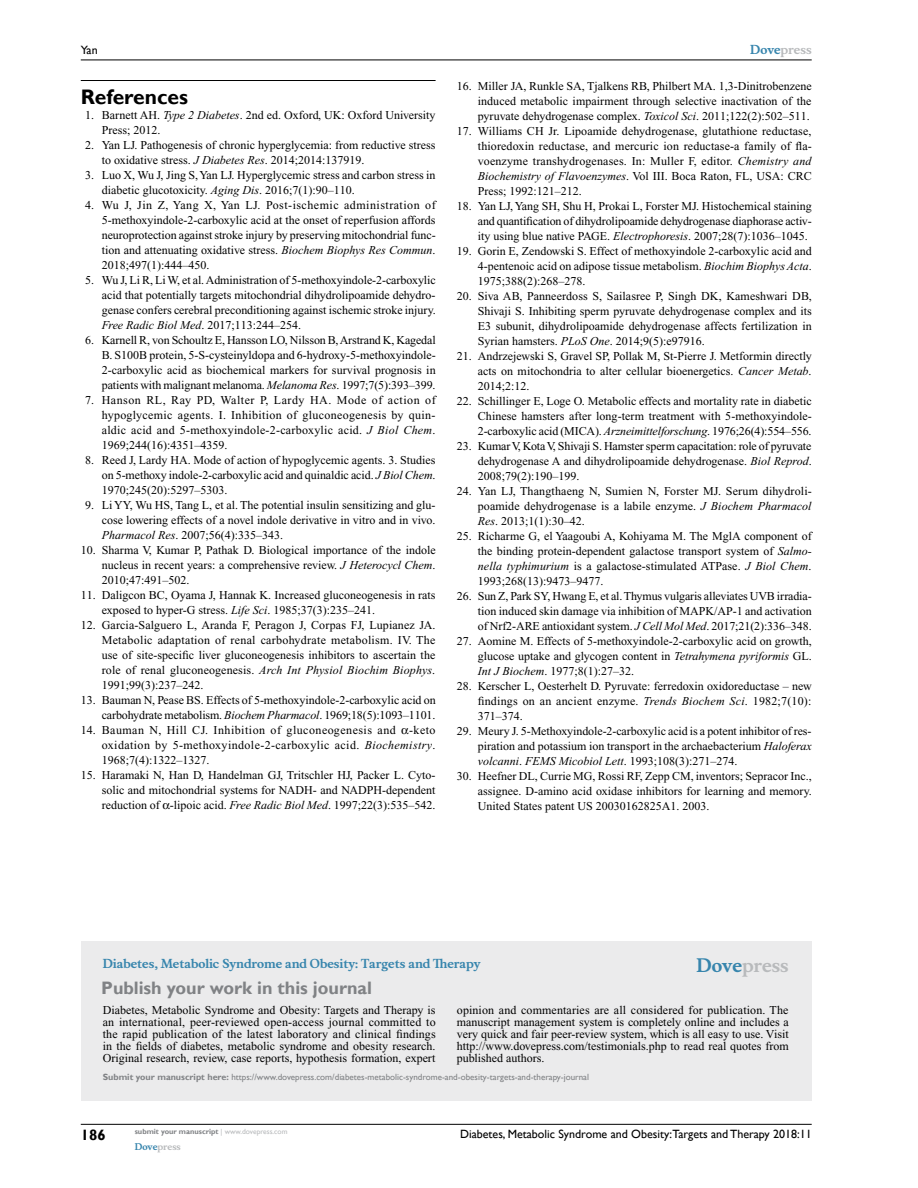
<style>
.page{position:relative;width:918px;height:1188px;background:#fff}
.page>*{position:absolute;margin:0;border:0;box-sizing:border-box;transform-origin:0 0}
.t1{font:700 21px "Gill Sans";color:#000}
.t2{font:700 18px "Gill Sans";color:#808285}
.t3{font:700 18px "Musee";color:#b8babc}
.t4{font:700 15px "Gill Sans";color:#000}
.t5{font:12px/15px "Times New Roman";color:#000;text-align:justify}
.t6{font:12px "Gill Sans";color:#000}
.t7{font:700 12px "Musee";color:#3785ad}
.t8{font:700 12px "Musee";color:#b8babc}
.t9{font:9px "Gill Sans";color:#808285}
.t10{font:700 9px "Musee";color:#b8babc}
.t11{font:700 7.5px "Gill Sans";color:#808285}
.s1{font-style:italic}
.s2{color:#3785ad}
.s3{font-weight:700}
.s4{font-weight:400;color:#b8babc}
</style>
<div class="page">
<div style="left:81px;top:941px;width:731px;height:159px;background:#ebebec"></div>
<hr style="left:81px;top:1124px;width:731px;height:1px;background:#000">
<hr style="left:81px;top:60px;width:731px;height:1px;background:#000">
<hr style="left:81px;top:80px;width:355px;height:1px;background:#000">
<p class="t6" style="left:81px;top:43px;width:18px">Yan</p>
<h1 class="t1" style="left:81px;top:84px;width:109px">References</h1>
<p class="t5" style="left:102px;top:107px;width:335px;text-indent:-16px">1. Barnett AH. <span class="s1">Type 2 Diabetes</span>. 2nd ed. Oxford, UK: Oxford University<br>Press; 2012.</p>
<p class="t5" style="left:102px;top:137px;width:335px;text-indent:-16px">2. Yan LJ. Pathogenesis of chronic hyperglycemia: from reductive stress to oxidative stress. <span class="s1">J Diabetes Res</span>. 2014;2014:137919.</p>
<p class="t5" style="left:102px;top:167px;width:335px;text-indent:-16px">3. Luo X, Wu J, Jing S, Yan LJ. Hyperglycemic stress and carbon stress in diabetic glucotoxicity. <span class="s1">Aging Dis</span>. 2016;7(1):90–110.</p>
<p class="t5" style="left:102px;top:197px;width:335px;text-indent:-16px">4. Wu J, Jin Z, Yang X, Yan LJ. Post-ischemic administration of 5-methoxyindole-2-carboxylic acid at the onset of reperfusion affords neuroprotection against stroke injury by preserving mitochondrial func&shy;tion and attenuating oxidative stress. <span class="s1">Biochem Biophys Res Commun</span>.<br>2018;497(1):444–450.</p>
<p class="t5" style="left:102px;top:272px;width:336px;text-indent:-16px">5. Wu J, Li R, Li W, et al. Administration of 5-methoxyindole-2-carboxylic acid that potentially targets mitochondrial dihydrolipoamide dehydro&shy;genase confers cerebral preconditioning against ischemic stroke injury.<br><span class="s1">Free Radic Biol Med</span>. 2017;113:244–254.</p>
<p class="t5" style="left:102px;top:332px;width:336px;text-indent:-16px">6. Karnell R, von Schoultz E, Hansson LO, Nilsson B, Arstrand K, Kagedal B. S100B protein, 5-S-cysteinyldopa and 6-hydroxy-5-methoxyindole-2-carboxylic acid as biochemical markers for survival prognosis in patients with malignant melanoma. <span class="s1">Melanoma Res</span>. 1997;7(5):393–399.</p>
<p class="t5" style="left:102px;top:392px;width:335px;text-indent:-16px">7. Hanson RL, Ray PD, Walter P, Lardy HA. Mode of action of hypoglycemic agents. I. Inhibition of gluconeogenesis by quin&shy;aldic acid and 5-methoxyindole-2-carboxylic acid. <span class="s1">J Biol Chem</span>.<br>1969;244(16):4351–4359.</p>
<p class="t5" style="left:102px;top:452px;width:335px;text-indent:-16px">8. Reed J, Lardy HA. Mode of action of hypoglycemic agents. 3. Studies on 5-methoxy indole-2-carboxylic acid and quinaldic acid. <span class="s1">J Biol Chem</span>.<br>1970;245(20):5297–5303.</p>
<p class="t5" style="left:102px;top:497px;width:335px;text-indent:-16px">9. Li YY, Wu HS, Tang L, et al. The potential insulin sensitizing and glu&shy;cose lowering effects of a novel indole derivative in vitro and in vivo.<br><span class="s1">Pharmacol Res</span>. 2007;56(4):335–343.</p>
<p class="t5" style="left:102px;top:542px;width:336px;text-indent:-21px">10. Sharma V, Kumar P, Pathak D. Biological importance of the indole nucleus in recent years: a comprehensive review. <span class="s1">J Heterocycl Chem</span>.<br>2010;47:491–502.</p>
<p class="t5" style="left:102px;top:587px;width:335px;text-indent:-21px">11. Daligcon BC, Oyama J, Hannak K. Increased gluconeogenesis in rats exposed to hyper-G stress. <span class="s1">Life Sci</span>. 1985;37(3):235–241.</p>
<p class="t5" style="left:102px;top:617px;width:335px;text-indent:-21px">12. Garcia-Salguero L, Aranda F, Peragon J, Corpas FJ, Lupianez JA.<br>Metabolic adaptation of renal carbohydrate metabolism. IV. The use of site-specific liver gluconeogenesis inhibitors to ascertain the role of renal gluconeogenesis. <span class="s1">Arch Int Physiol Biochim Biophys</span>.<br>1991;99(3):237–242.</p>
<p class="t5" style="left:81px;top:692px;width:357px;text-align:right">13. Bauman N, Pease BS. Effects of 5-methoxyindole-2-carboxylic acid on carbohydrate metabolism. <span class="s1">Biochem Pharmacol</span>. 1969;18(5):1093–1101.</p>
<p class="t5" style="left:102px;top:722px;width:335px;text-indent:-21px">14. Bauman N, Hill CJ. Inhibition of gluconeogenesis and -keto oxidation by 5-methoxyindole-2-carboxylic acid. <span class="s1">Biochemistry</span>.<br>1968;7(4):1322–1327.</p>
<p class="t5" style="left:102px;top:767px;width:335px;text-indent:-21px">15. Haramaki N, Han D, Handelman GJ, Tritschler HJ, Packer L. Cyto&shy;solic and mitochondrial systems for NADH- and NADPH-dependent reduction of -lipoic acid. <span class="s1">Free Radic Biol Med</span>. 1997;22(3):535–542.</p>
<p class="t8" style="left:750px;top:43px;width:63px"><span class="s2">Dove</span>press</p>
<p class="t5" style="left:478px;top:79px;width:335px;text-indent:-21px">16. Miller JA, Runkle SA, Tjalkens RB, Philbert MA. 1,3-Dinitrobenzene induced metabolic impairment through selective inactivation of the pyruvate dehydrogenase complex. <span class="s1">Toxicol Sci</span>. 2011;122(2):502–511.</p>
<p class="t5" style="left:478px;top:124px;width:335px;text-indent:-21px">17. Williams CH Jr. Lipoamide dehydrogenase, glutathione reductase, thioredoxin reductase, and mercuric ion reductase-a family of fla&shy;voenzyme transhydrogenases. In: Muller F, editor. <span class="s1">Chemistry and Biochemistry of Flavoenzymes</span>. Vol III. Boca Raton, FL, USA: CRC Press; 1992:121–212.</p>
<p class="t5" style="left:478px;top:199px;width:335px;text-indent:-21px">18. Yan LJ, Yang SH, Shu H, Prokai L, Forster MJ. Histochemical staining and quantification of dihydrolipoamide dehydrogenase diaphorase activ&shy;ity using blue native PAGE. <span class="s1">Electrophoresis</span>. 2007;28(7):1036–1045.</p>
<p class="t5" style="left:478px;top:244px;width:335px;text-indent:-21px">19. Gorin E, Zendowski S. Effect of methoxyindole 2-carboxylic acid and 4-pentenoic acid on adipose tissue metabolism. <span class="s1">Biochim Biophys Acta</span>.<br>1975;388(2):268–278.</p>
<p class="t5" style="left:478px;top:289px;width:335px;text-indent:-21px">20. Siva AB, Panneerdoss S, Sailasree P, Singh DK, Kameshwari DB, Shivaji S. Inhibiting sperm pyruvate dehydrogenase complex and its E3 subunit, dihydrolipoamide dehydrogenase affects fertilization in Syrian hamsters. <span class="s1">PLoS One</span>. 2014;9(5):e97916.</p>
<p class="t5" style="left:478px;top:349px;width:335px;text-indent:-21px">21. Andrzejewski S, Gravel SP, Pollak M, St-Pierre J. Metformin directly acts on mitochondria to alter cellular bioenergetics. <span class="s1">Cancer Metab</span>.<br>2014;2:12.</p>
<p class="t5" style="left:478px;top:394px;width:336px;text-indent:-21px">22. Schillinger E, Loge O. Metabolic effects and mortality rate in diabetic Chinese hamsters after long-term treatment with 5-methoxyindole-2-carboxylic acid (MICA). <span class="s1">Arzneimittelforschung</span>. 1976;26(4):554–556.</p>
<p class="t5" style="left:478px;top:439px;width:335px;text-indent:-21px">23. Kumar V, Kota V, Shivaji S. Hamster sperm capacitation: role of pyruvate dehydrogenase A and dihydrolipoamide dehydrogenase. <span class="s1">Biol Reprod</span>.<br>2008;79(2):190–199.</p>
<p class="t5" style="left:478px;top:484px;width:336px;text-indent:-21px">24. Yan LJ, Thangthaeng N, Sumien N, Forster MJ. Serum dihydroli&shy;poamide dehydrogenase is a labile enzyme. <span class="s1">J Biochem Pharmacol Res</span>. 2013;1(1):30–42.</p>
<p class="t5" style="left:478px;top:529px;width:335px;text-indent:-21px">25. Richarme G, el Yaagoubi A, Kohiyama M. The MglA component of the binding protein-dependent galactose transport system of <span class="s1">Salmo&shy;nella typhimurium</span> is a galactose-stimulated ATPase. <span class="s1">J Biol Chem</span>.<br>1993;268(13):9473–9477.</p>
<p class="t5" style="left:478px;top:589px;width:335px;text-indent:-21px">26. Sun Z, Park SY, Hwang E, et al. Thymus vulgaris alleviates UVB irradia&shy;tion induced skin damage via inhibition of MAPK/AP-1 and activation of Nrf2-ARE antioxidant system. <span class="s1">J Cell Mol Med</span>. 2017;21(2):336–348.</p>
<p class="t5" style="left:478px;top:634px;width:335px;text-indent:-21px">27. Aomine M. Effects of 5-methoxyindole-2-carboxylic acid on growth, glucose uptake and glycogen content in <span class="s1">Tetrahymena pyriformis</span> GL.<br><span class="s1">Int J Biochem</span>. 1977;8(1):27–32.</p>
<p class="t5" style="left:478px;top:679px;width:335px;text-indent:-21px">28. Kerscher L, Oesterhelt D. Pyruvate: ferredoxin oxidoreductase – new findings on an ancient enzyme. <span class="s1">Trends Biochem Sci</span>. 1982;7(10):<br>371–374.</p>
<p class="t5" style="left:478px;top:724px;width:335px;text-indent:-21px">29. Meury J. 5-Methoxyindole-2-carboxylic acid is a potent inhibitor of res&shy;piration and potassium ion transport in the archaebacterium <span class="s1">Haloferax volcanni</span>. <span class="s1">FEMS Micobiol Lett</span>. 1993;108(3):271–274.</p>
<p class="t5" style="left:478px;top:769px;width:335px;text-indent:-21px">30. Heefner DL, Currie MG, Rossi RF, Zepp CM, inventors; Sepracor Inc., assignee. D-amino acid oxidase inhibitors for learning and memory.<br>United States patent US 20030162825A1. 2003.</p>
<p class="t7" style="left:103px;top:956px;width:379px">Diabetes, Metabolic Syndrome and Obesity: Targets and Therapy</p>
<h2 class="t2" style="left:101px;top:977px;width:272px">Publish your work in this journal</h2>
<h2 class="t3" style="left:697px;top:955px;width:94px"><span class="s2">Dove</span>press</h2>
<p class="t5" style="left:103px;top:1004px;width:335px;line-height:12px">Diabetes, Metabolic Syndrome and Obesity: Targets and Therapy is an international, peer-reviewed open-access journal committed to the rapid publication of the latest laboratory and clinical findings in the fields of diabetes, metabolic syndrome and obesity research.<br>Original research, review, case reports, hypothesis formation, expert</p>
<p class="t5" style="left:457px;top:1004px;width:333px;line-height:12px">opinion and commentaries are all considered for publication. The manuscript management system is completely online and includes a very quick and fair peer-review system, which is all easy to use. Visit http://www.dovepress.com/testimonials.php to read real quotes from published authors.</p>
<p class="t9" style="left:103px;top:1072px;width:488px"><span class="s3">Submit your manuscript here:</span> https://www.dovepress.com/diabetes-metabolic-syndrome-and-obesity-targets-and-therapy-journal</p>
<p class="t4" style="left:81px;top:1126px;width:26px">186</p>
<p class="t11" style="left:135px;top:1127px;width:154px">submit your manuscript <span class="s4">| www.dovepress.com</span></p>
<p class="t10" style="left:135px;top:1141px;width:48px"><span class="s2">Dove</span>press</p>
<p class="t6" style="left:460px;top:1127px;width:353px">Diabetes, Metabolic Syndrome and Obesity:Targets and Therapy 2018:11</p>
</div>
